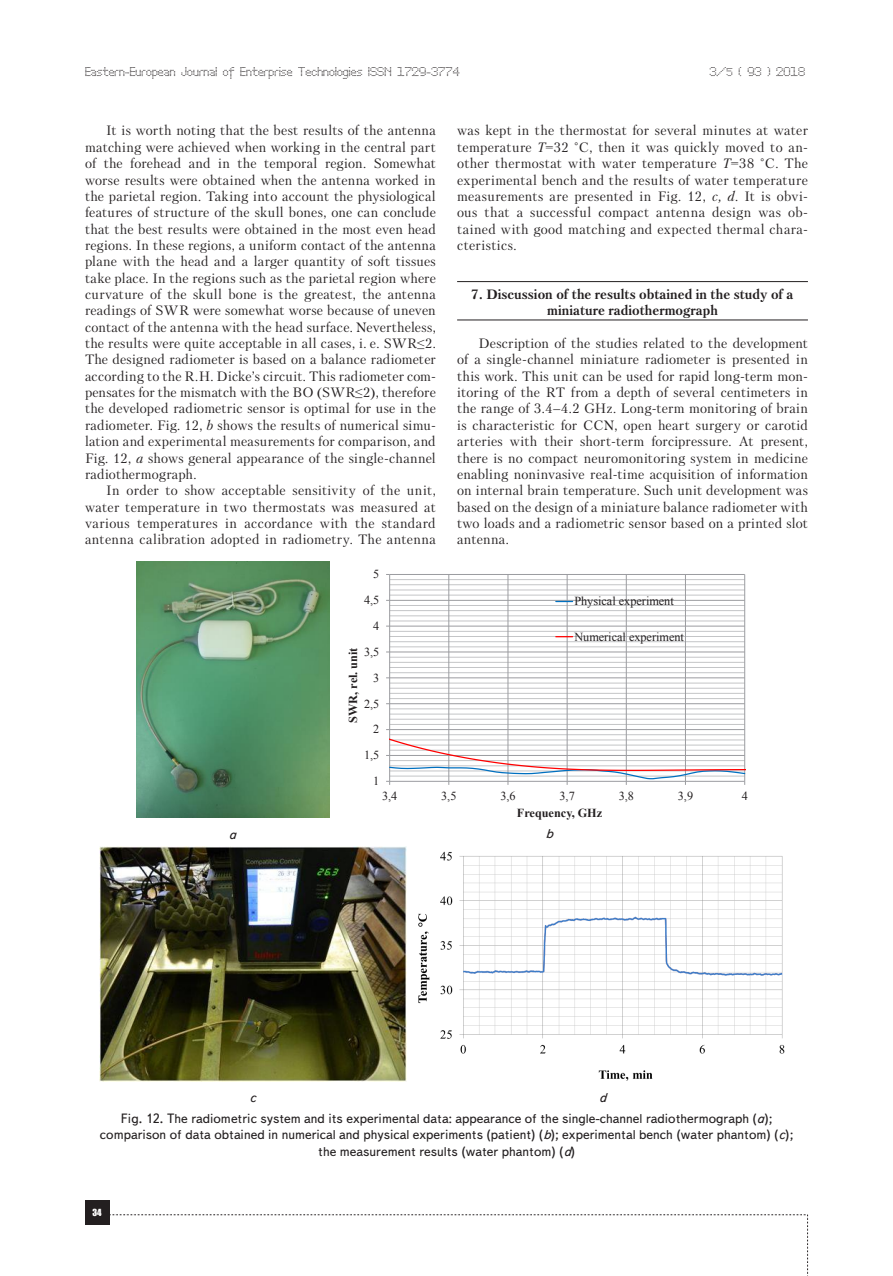
<style>
.page{position:relative;width:893px;height:1276px;background:#fff}
.page>*{position:absolute;margin:0;border:0;box-sizing:border-box;transform-origin:0 0}
.Text__англ{font:13.5px/16.4px "Petersburg C";letter-spacing:.025em;color:#231f20;text-align:justify}
.Рисунок{font:13.5px/16.2px "Text Book C";color:#231f20;text-align:center}
.Раздел_статьи{font:700 13.5px/16.4px "Petersburg C";color:#231f20;text-align:center}
.Рисунок-2{font:italic 13.5px "Text Book C";color:#231f20}
.t1{font:12.3px "Times New Roman";color:#231f20}
.t2{font:700 12.3px "Times New Roman";color:#231f20}
.t3{font:12px "Perfo";letter-spacing:.015em;color:#231f20}
.t4{font:9px "Impact";color:#fff}
.s1{font-size:10.5px}
.s2{font-family:"Times New Roman"}
.s3{font-style:italic}
</style>
<div class="page">
<div style="left:85px;top:1200px;width:24px;height:24px;background:#231f20"></div>
<svg style="left:109px;top:1214px;width:699px;height:62px"></svg>
<hr style="left:457px;top:281px;width:351px;height:1px;background:#231f20">
<hr style="left:457px;top:319px;width:351px;height:1px;background:#231f20">
<img style="left:137px;top:562px;width:193px;height:255px">
<hr style="left:389px;top:574px;width:1px;height:207px;background:#9b9ca0">
<svg style="left:386px;top:766px;width:359px;height:19px"></svg>
<svg style="left:390px;top:574px;width:355px;height:197px"></svg>
<svg style="left:556px;top:601px;width:17px;height:1px"></svg>
<svg style="left:556px;top:636px;width:17px;height:1px"></svg>
<img style="left:100px;top:847px;width:306px;height:234px">
<img style="left:418px;top:851px;width:367px;height:229px">
<p class="t3" style="left:85px;top:65px;width:376px">Eastern-European Journal of Enterprise Technologies ISSN 1729-3774</p>
<p class="t3" style="left:709px;top:65px;width:97px">3/<span class="s1">5</span> ( 93 ) 2018</p>
<p class="Text__англ" style="left:85px;top:122px;width:352px;text-indent:21px">It is worth noting that the best results of the antenna matching were achieved when working in the central part of the forehead and in the temporal region. Somewhat worse results were obtained when the antenna worked in the parietal region. Taking into account the physiological features of structure of the skull bones, one can conclude that the best results were obtained in the most even head regions. In these regions, a uniform contact of the antenna plane with the head and a larger quantity of soft tissues take place. In the regions such as the parietal region where curvature of the skull bone is the greatest, the antenna readings of SWR were somewhat worse because of uneven contact of the antenna with the head surface. Nevertheless, the results were quite acceptable in all cases, i. e. SWR<span class="s2">≤</span>2.<br>The designed radiometer is based on a balance radiometer according to the R.H. Dicke’s circuit. This radiometer com&shy;pensates for the mismatch with the BO (SWR<span class="s2">≤</span>2), therefore the developed radiometric sensor is optimal for use in the radiometer. Fig. 12, <span class="s3">b</span> shows the results of numerical simu&shy;lation and experimental measurements for comparison, and Fig. 12, <span class="s3">a</span> shows general appearance of the single-channel radiothermograph.</p>
<p class="Text__англ" style="left:85px;top:482px;width:352px;text-indent:21px">In order to show acceptable sensitivity of the unit, water temperature in two thermostats was measured at various temperatures in accordance with the standard antenna calibration adopted in radiometry. The antenna</p>
<p class="t1" style="left:373px;top:566px;width:8px">5</p>
<p class="t1" style="left:364px;top:592px;width:17px">4,5</p>
<p class="t1" style="left:373px;top:617px;width:8px">4</p>
<p class="t1" style="left:364px;top:643px;width:17px">3,5</p>
<p class="t2" style="left:345px;top:722px;width:77px;rotate:-90deg">SWR, rel. unit</p>
<p class="t1" style="left:373px;top:669px;width:8px">3</p>
<p class="t1" style="left:364px;top:695px;width:17px">2,5</p>
<p class="t1" style="left:373px;top:721px;width:8px">2</p>
<p class="t1" style="left:364px;top:747px;width:17px">1,5</p>
<p class="t1" style="left:373px;top:773px;width:8px">1</p>
<p class="Text__англ" style="left:457px;top:122px;width:352px">was kept in the thermostat for several minutes at water temperature <span class="s3">T</span>=32 °C, then it was quickly moved to an&shy;other thermostat with water temperature <span class="s3">T</span>=38 °C. The experimental bench and the results of water temperature measurements are presented in Fig. 12, <span class="s3">c, d</span>. It is obvi&shy;ous that a successful compact antenna design was ob&shy;tained with good matching and expected thermal chara&shy;cteristics.</p>
<p class="Раздел_статьи" style="left:472px;top:286px;width:323px">7. Discussion of the results obtained in the study of a miniature radiothermograph</p>
<p class="Text__англ" style="left:457px;top:335px;width:352px;text-indent:21px">Description of the studies related to the development of a single-channel miniature radiometer is presented in this work. This unit can be used for rapid long-term mon&shy;itoring of the RT from a depth of several centimeters in the range of 3.4<span class="s2">‒</span>4.2 GHz. Long-term monitoring of brain is characteristic for CCN, open heart surgery or carotid arteries with their short-term forcipressure. At present, there is no compact neuromonitoring system in medicine enabling noninvasive real-time acquisition of information on internal brain temperature. Such unit development was based on the design of a miniature balance radiometer with two loads and a radiometric sensor based on a printed slot antenna.</p>
<p class="t1" style="left:574px;top:593px;width:101px">Physical experiment</p>
<p class="t1" style="left:574px;top:628px;width:111px">Numerical experiment</p>
<p class="t1" style="left:382px;top:787px;width:17px">3,4</p>
<p class="t1" style="left:441px;top:787px;width:17px">3,5</p>
<p class="t1" style="left:500px;top:787px;width:17px">3,6</p>
<p class="t1" style="left:560px;top:787px;width:17px">3,7</p>
<p class="t1" style="left:619px;top:787px;width:17px">3,8</p>
<p class="t1" style="left:678px;top:787px;width:17px">3,9</p>
<p class="t1" style="left:742px;top:787px;width:8px">4</p>
<p class="t2" style="left:517px;top:804px;width:87px">Frequency, GHz</p>
<p class="Рисунок-2" style="left:229px;top:826px;width:9px">а</p>
<p class="Рисунок-2" style="left:546px;top:826px;width:9px">b</p>
<p class="Рисунок-2" style="left:250px;top:1090px;width:8px">с</p>
<p class="Рисунок-2" style="left:599px;top:1089px;width:9px">d</p>
<p class="Рисунок" style="left:100px;top:1110px;width:695px">Fig. 12. The radiometric system and its experimental data: appearance of the single-channel radiothermograph (<span class="s3">a</span>); comparison of data obtained in numerical and physical experiments (patient) (<span class="s3">b</span>); experimental bench (water phantom) (<span class="s3">c</span>); the measurement results (water phantom) (<span class="s3">d</span>)</p>
<p class="t4" style="left:93px;top:1205px;width:11px">34</p>
</div>
